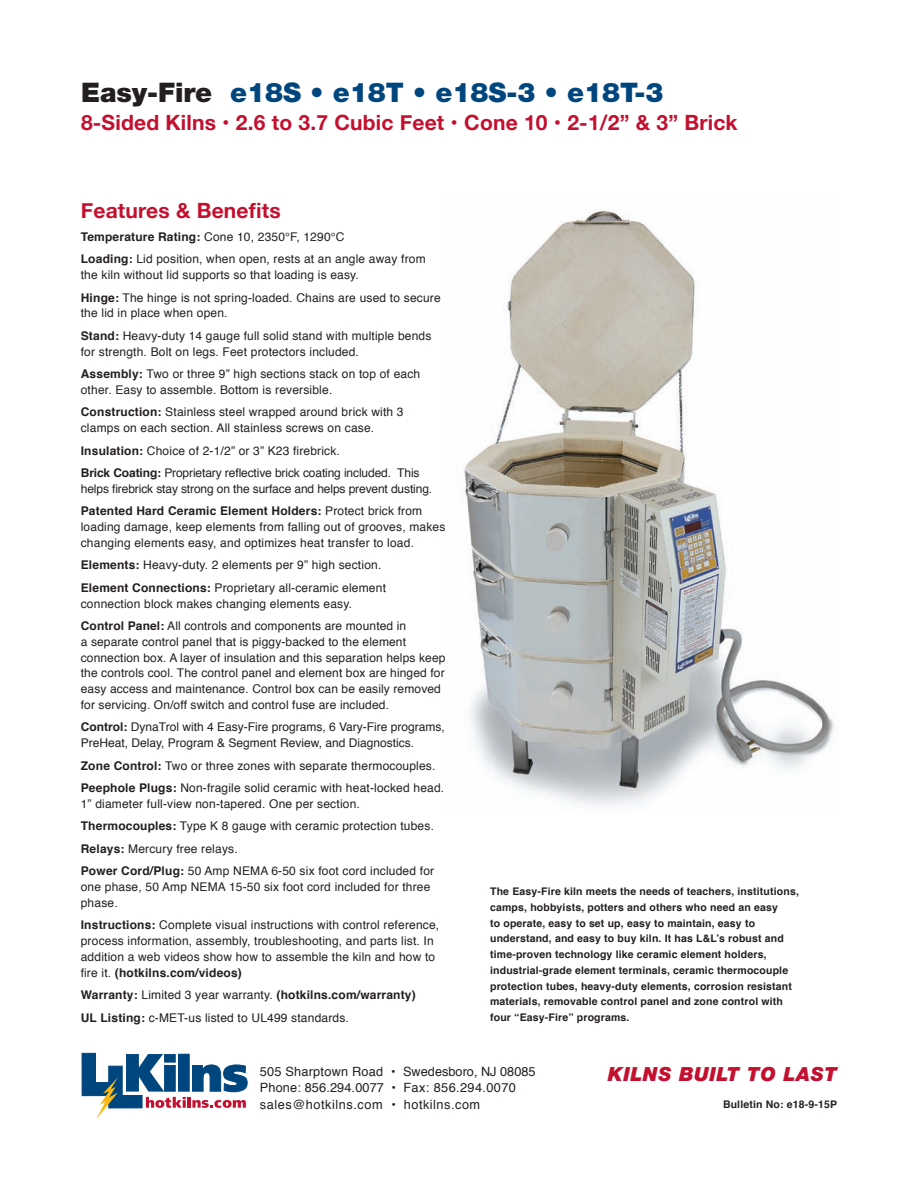
<style>
.page{position:relative;width:918px;height:1188px;background:#fff}
.page>*{position:absolute;margin:0;border:0;box-sizing:border-box;transform-origin:0 0}
.t1{font:900 27px "Helvetica Neue";color:#00467e}
.t2{font:700 21px "Helvetica Neue";letter-spacing:.01em;color:#c3102f}
.t3{font:italic 900 19.5px "Helvetica Neue";letter-spacing:.03em;color:#c3102f}
.t4{font:12.75px/16.5px "Helvetica";letter-spacing:.015em;color:#231f20}
.t5{font:12px/22.5px "Helvetica";letter-spacing:.015em;color:#231f20}
.t6{font:12px/22.5px "Helvetica";letter-spacing:-.01em;color:#231f20}
.t7{font:700 10.5px/15.8px "Helvetica";letter-spacing:.015em;color:#231f20}
.s1{color:#231f20}
.s2{font-weight:700}
</style>
<div class="page">
<img style="left:463px;top:210px;width:372px;height:596px">
<svg style="left:81px;top:1053px;width:167px;height:65px"></svg>
<h1 class="t1" style="left:81px;top:76px;width:584px"><span class="s1">Easy-Fire</span> e18S • e18T • e18S-3 • e18T-3</h1>
<h2 class="t2" style="left:81px;top:106px;width:658px">8-Sided Kilns • 2.6 to 3.7 Cubic Feet • Cone 10 • 2-1/2” &amp; 3” Brick</h2>
<h2 class="t2" style="left:81px;top:195px;width:202px">Features &amp; Benefits</h2>
<p class="t5" style="left:81px;top:226px;width:346px"><span class="s2">Temperature Rating:</span> Cone 10, 2350°F, 1290°C<br><span class="s2">Loading:</span> Lid position, when open, rests at an angle away from</p>
<p class="t5" style="left:81px;top:264px;width:361px">the kiln without lid supports so that loading is easy.<br><span class="s2">Hinge:</span> The hinge is not spring-loaded. Chains are used to secure</p>
<p class="t5" style="left:81px;top:302px;width:352px">the lid in place when open.<br><span class="s2">Stand:</span> Heavy-duty 14 gauge full solid stand with multiple bends</p>
<p class="t5" style="left:81px;top:341px;width:341px">for strength. Bolt on legs. Feet protectors included.<br><span class="s2">Assembly:</span> Two or three 9” high sections stack on top of each</p>
<p class="t5" style="left:81px;top:379px;width:324px">other. Easy to assemble. Bottom is reversible.<br><span class="s2">Construction:</span> Stainless steel wrapped around brick with 3</p>
<p class="t5" style="left:81px;top:417px;width:340px">clamps on each section. All stainless screws on case.<br><span class="s2">Insulation:</span> Choice of 2-1/2” or 3” K23 firebrick.<br><span class="s2">Brick Coating:</span> Proprietary reflective brick coating included. This</p>
<p class="t6" style="left:81px;top:478px;width:353px">helps firebrick stay strong on the surface and helps prevent dusting.<br><span class="s2">Patented Hard Ceramic Element Holders:</span> Protect brick from</p>
<p class="t5" style="left:81px;top:519px;width:366px;line-height:15.8px">loading damage, keep elements from falling out of grooves, makes changing elements easy, and optimizes heat transfer to load.</p>
<p class="t5" style="left:81px;top:554px;width:307px"><span class="s2">Elements:</span> Heavy-duty. 2 elements per 9” high section.<br><span class="s2">Element Connections:</span> Proprietary all-ceramic element</p>
<p class="t5" style="left:81px;top:593px;width:327px">connection block makes changing elements easy.<br><span class="s2">Control Panel:</span> All controls and components are mounted in</p>
<p class="t5" style="left:81px;top:634px;width:366px;line-height:15.8px">a separate control panel that is piggy-backed to the element connection box. A layer of insulation and this separation helps keep the controls cool. The control panel and element box are hinged for easy access and maintenance. Control box can be easily removed for servicing. On/off switch and control fuse are included.</p>
<p class="t5" style="left:81px;top:720px;width:366px;line-height:15.8px"><span class="s2">Control:</span> DynaTrol with 4 Easy-Fire programs, 6 Vary-Fire programs,<br>PreHeat, Delay, Program &amp; Segment Review, and Diagnostics.</p>
<p class="t5" style="left:81px;top:755px;width:365px"><span class="s2">Zone Control:</span> Two or three zones with separate thermocouples.<br><span class="s2">Peephole Plugs:</span> Non-fragile solid ceramic with heat-locked head.</p>
<p class="t5" style="left:81px;top:793px;width:355px">1” diameter full-view non-tapered. One per section.<br><span class="s2">Thermocouples:</span> Type K 8 gauge with ceramic protection tubes.<br><span class="s2">Relays:</span> Mercury free relays.<br><span class="s2">Power Cord/Plug:</span> 50 Amp NEMA 6-50 six foot cord included for</p>
<p class="t5" style="left:81px;top:879px;width:351px;line-height:15.8px">one phase, 50 Amp NEMA 15-50 six foot cord included for three phase.</p>
<p class="t5" style="left:81px;top:918px;width:360px;line-height:15.8px"><span class="s2">Instructions:</span> Complete visual instructions with control reference, process information, assembly, troubleshooting, and parts list. In addition a web videos show how to assemble the kiln and how to fire it. <span class="s2">(hotkilns.com/videos)</span></p>
<p class="t5" style="left:81px;top:984px;width:337px"><span class="s2">Warranty:</span> Limited 3 year warranty. <span class="s2">(hotkilns.com/warranty)<br>UL Listing:</span> c-MET-us listed to UL499 standards.</p>
<p class="t7" style="left:490px;top:884px;width:310px">The Easy-Fire kiln meets the needs of teachers, institutions, camps, hobbyists, potters and others who need an easy<br>to operate, easy to set up, easy to maintain, easy to understand, and easy to buy kiln. It has L&amp;L’s robust and time-proven technology like ceramic element holders, industrial-grade element terminals, ceramic thermocouple protection tubes, heavy-duty elements, corrosion resistant materials, removable control panel and zone control with four “Easy-Fire” programs.</p>
<p class="t4" style="left:260px;top:1063px;width:277px">505 Sharptown Road • Swedesboro, NJ 08085<br>Phone: 856.294.0077 • Fax: 856.294.0070 sales@hotkilns.com • hotkilns.com</p>
<h3 class="t3" style="left:608px;top:1062px;width:231px">KILNS BUILT TO LAST</h3>
<p class="t7" style="left:723px;top:1097px;width:116px">Bulletin No: e18-9-15P</p>
</div>
